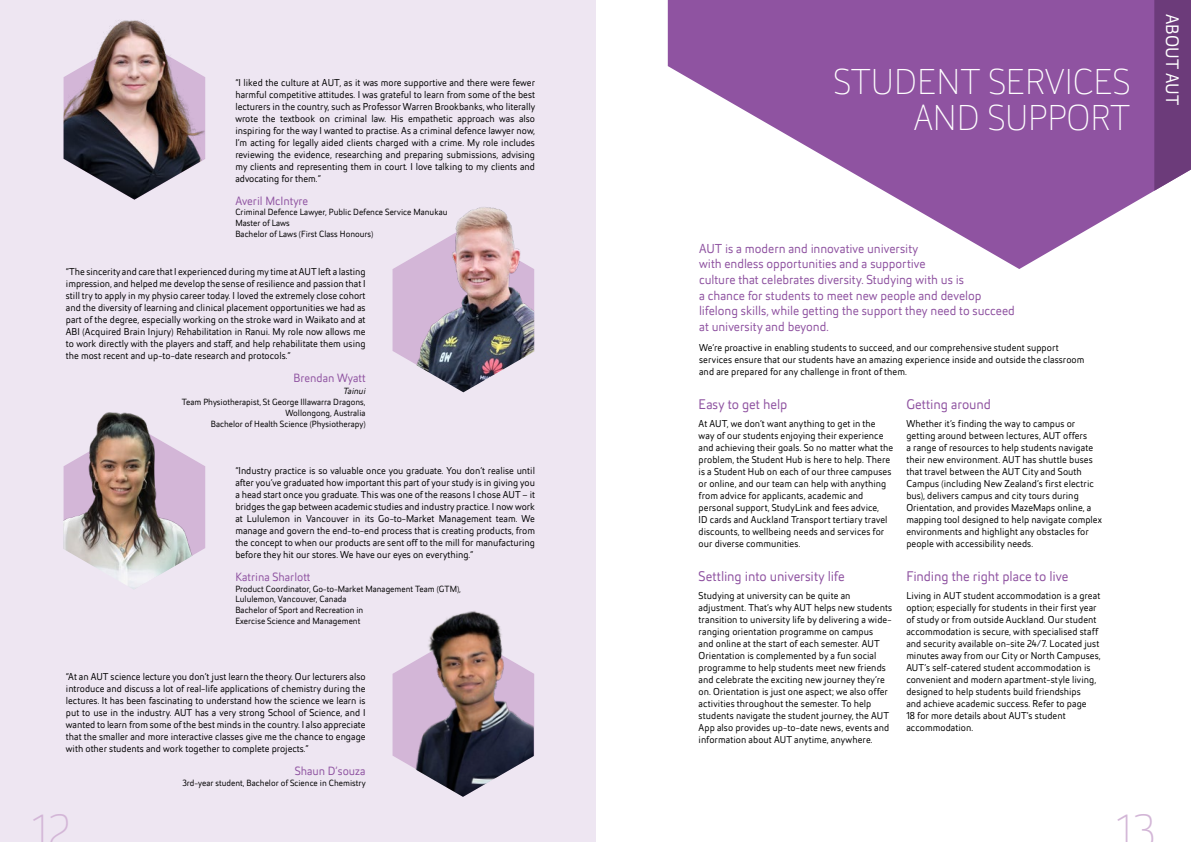
<style>
.page{position:relative;width:1191px;height:842px;background:#fff}
.page>*{position:absolute;margin:0;border:0;box-sizing:border-box;transform-origin:0 0}
.t1{font:100 48px "Helia Core";color:#d3b6d7}
.t2{font:100 36px/36px "Helia Core";color:#fff;text-align:right}
.t3{font:18px "Helia Core";color:#fff}
.t4{font:14px "Helia Core";letter-spacing:-.005em;color:#8f53a1}
.t5{font:13px/15.6px "Helia Core";letter-spacing:-.005em;color:#8f53a1}
.t6{font:12px "Helia Core";color:#8f53a1}
.t7{font:10px/12px "Helia Core";letter-spacing:.005em;color:#000}
.t8{font:9px/10.8px "Helia Core";color:#000}
.t9{font:italic 9px "Helia Core";color:#000}
</style>
<div class="page">
<div style="left:0;top:0;width:595px;height:842px;background:#eee6f2"></div>
<img style="left:392px;top:207px;width:142px;height:185px">
<img style="left:392px;top:611px;width:142px;height:186px">
<svg style="left:668px;top:0;width:486px;height:269px;fill:#8f53a1"></svg>
<svg style="left:1154px;top:0;width:37px;height:191px;background:#744681"></svg>
<img style="left:64px;top:20px;width:141px;height:180px">
<img style="left:63px;top:412px;width:142px;height:177px">
<p class="t7" style="left:235px;top:76px;width:301px;text-align:justify">“I liked the culture at AUT, as it was more supportive and there were fewer harmful competitive attitudes. I was grateful to learn from some of the best lecturers in the country, such as Professor Warren Brookbanks, who literally wrote the textbook on criminal law. His empathetic approach was also inspiring for the way I wanted to practise. As a criminal defence lawyer now, I’m acting for legally aided clients charged with a crime. My role includes reviewing the evidence, researching and preparing submissions, advising my clients and representing them in court. I love talking to my clients and advocating for them.”</p>
<p class="t6" style="left:235px;top:193px;width:74px">Averil McIntyre</p>
<p class="t8" style="left:235px;top:207px;width:214px">Criminal Defence Lawyer, Public Defence Service Manukau<br>Master of Laws<br>Bachelor of Laws (First Class Honours)</p>
<p class="t7" style="left:66px;top:266px;width:301px;text-align:justify">“The sincerity and care that I experienced during my time at AUT left a lasting impression, and helped me develop the sense of resilience and passion that I still try to apply in my physio career today. I loved the extremely close cohort and the diversity of learning and clinical placement opportunities we had as part of the degree, especially working on the stroke ward in Waikato and at ABI (Acquired Brain Injury) Rehabilitation in Ranui. My role now allows me to work directly with the players and staff, and help rehabilitate them using the most recent and up-to-date research and protocols.”</p>
<p class="t6" style="left:293px;top:370px;width:73px">Brendan Wyatt</p>
<p class="t9" style="left:343px;top:385px;width:24px">Tainui</p>
<p class="t8" style="left:182px;top:396px;width:185px;text-align:right">Team Physiotherapist, St George Illawarra Dragons,<br>Wollongong, Australia<br>Bachelor of Health Science (Physiotherapy)</p>
<p class="t7" style="left:235px;top:464px;width:301px;text-align:justify">“Industry practice is so valuable once you graduate. You don’t realise until after you’ve graduated how important this part of your study is in giving you a head start once you graduate. This was one of the reasons I chose AUT – it bridges the gap between academic studies and industry practice. I now work at Lululemon in Vancouver in its Go-to-Market Management team. We manage and govern the end-to-end process that is creating products, from the concept to when our products are sent off to the mill for manufacturing before they hit our stores. We have our eyes on everything.”</p>
<p class="t6" style="left:235px;top:569px;width:77px">Katrina Sharlott</p>
<p class="t8" style="left:235px;top:583px;width:227px">Product Coordinator, Go-to-Market Management Team (GTM), Lululemon, Vancouver, Canada<br>Bachelor of Sport and Recreation in<br>Exercise Science and Management</p>
<p class="t7" style="left:66px;top:670px;width:301px;text-align:justify">“At an AUT science lecture you don’t just learn the theory. Our lecturers also introduce and discuss a lot of real-life applications of chemistry during the lectures. It has been fascinating to understand how the science we learn is put to use in the industry. AUT has a very strong School of Science, and I wanted to learn from some of the best minds in the country. I also appreciate that the smaller and more interactive classes give me the chance to engage with other students and work together to complete projects.”</p>
<p class="t6" style="left:295px;top:763px;width:72px">Shaun D’souza</p>
<p class="t8" style="left:182px;top:777px;width:185px">3rd-year student, Bachelor of Science in Chemistry</p>
<h2 class="t2" style="left:833px;top:63px;width:298px">STUDENT SERVICES<br>AND SUPPORT</h2>
<p class="t5" style="left:699px;top:240px;width:317px">AUT is a modern and innovative university<br>with endless opportunities and a supportive<br>culture that celebrates diversity. Studying with us is<br>a chance for students to meet new people and develop lifelong skills, while getting the support they need to succeed at university and beyond.</p>
<p class="t7" style="left:699px;top:342px;width:387px">We’re proactive in enabling students to succeed, and our comprehensive student support services ensure that our students have an amazing experience inside and outside the classroom and are prepared for any challenge in front of them.</p>
<h3 class="t4" style="left:698px;top:395px;width:90px">Easy to get help</h3>
<p class="t7" style="left:698px;top:417px;width:196px">At AUT, we don’t want anything to get in the way of our students enjoying their experience and achieving their goals. So no matter what the problem, the Student Hub is here to help. There is a Student Hub on each of our three campuses or online, and our team can help with anything from advice for applicants, academic and personal support, StudyLink and fees advice,<br>ID cards and Auckland Transport tertiary travel discounts, to wellbeing needs and services for our diverse communities.</p>
<h3 class="t4" style="left:698px;top:567px;width:148px">Settling into university life</h3>
<p class="t7" style="left:698px;top:589px;width:195px">Studying at university can be quite an adjustment. That’s why AUT helps new students transition to university life by delivering a wide&shy;ranging orientation programme on campus<br>and online at the start of each semester. AUT Orientation is complemented by a fun social programme to help students meet new friends and celebrate the exciting new journey they’re on. Orientation is just one aspect; we also offer activities throughout the semester. To help students navigate the student journey, the AUT App also provides up-to-date news, events and information about AUT anytime, anywhere.</p>
<h3 class="t4" style="left:906px;top:395px;width:86px">Getting around</h3>
<p class="t7" style="left:906px;top:417px;width:197px">Whether it’s finding the way to campus or getting around between lectures, AUT offers<br>a range of resources to help students navigate their new environment. AUT has shuttle buses that travel between the AUT City and South Campus (including New Zealand’s first electric bus), delivers campus and city tours during Orientation, and provides MazeMaps online, a mapping tool designed to help navigate complex environments and highlight any obstacles for people with accessibility needs.</p>
<h3 class="t4" style="left:906px;top:567px;width:164px">Finding the right place to live</h3>
<p class="t7" style="left:906px;top:589px;width:196px">Living in AUT student accommodation is a great option; especially for students in their first year of study or from outside Auckland. Our student accommodation is secure, with specialised staff and security available on-site 24/7. Located just minutes away from our City or North Campuses, AUT’s self-catered student accommodation is convenient and modern apartment-style living, designed to help students build friendships<br>and achieve academic success. Refer to page<br>18 for more details about AUT’s student accommodation.</p>
<h1 class="t1" style="left:33px;top:802px;width:40px">12</h1>
<h1 class="t1" style="left:1117px;top:802px;width:40px">13</h1>
<h3 class="t3" style="left:1184px;top:14px;width:92px;rotate:90deg">ABOUT AUT</h3>
</div>
